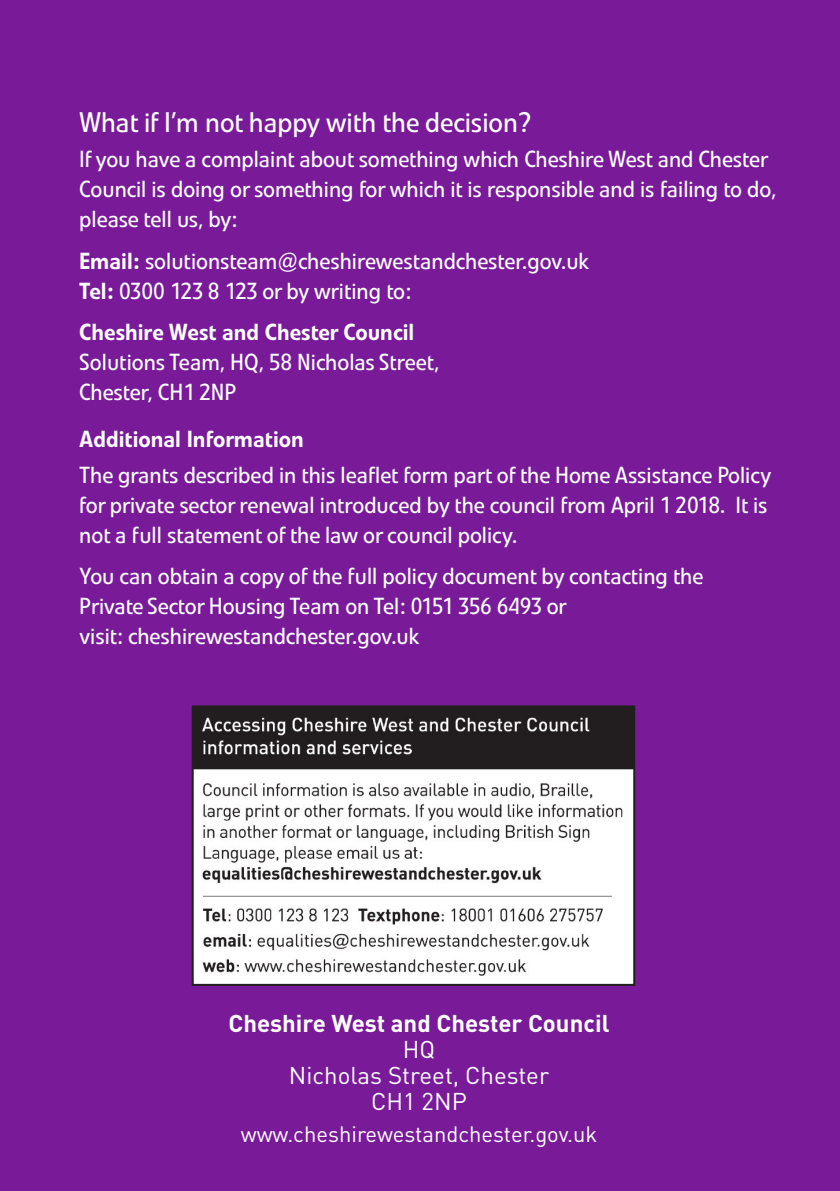
<style>
.page{position:relative;width:840px;height:1191px;background:#fff}
.page>*{position:absolute;margin:0;border:0;box-sizing:border-box;transform-origin:0 0}
.t1{font:28px "Evo BQ";color:#fff}
.t2{font:24px/26px "DIN";color:#fff;text-align:center}
.t3{font:700 24px "DIN";color:#fff}
.t4{font:23px/30px "Evo BQ";color:#fff}
.t5{font:500 23px "Evo BQ";color:#fff}
.t6{font:22px "DIN";color:#fff}
.s1{font-weight:500}
</style>
<div class="page">
<div style="left:0;top:0;width:839px;height:1191px;background:#791b99"></div>
<img style="left:194px;top:708px;width:438px;height:275px">
<div style="left:191px;top:705px;width:444px;height:281px;border:2px solid #231f20"></div>
<p class="t1" style="left:79px;top:112px;width:453px">What if I’m not happy with the decision?</p>
<p class="t4" style="left:79px;top:146px;width:698px">If you have a complaint about something which Cheshire West and Chester<br>Council is doing or something for which it is responsible and is failing to do, please tell us, by:</p>
<p class="t4" style="left:79px;top:248px;width:511px"><span class="s1">Email:</span> solutionsteam@cheshirewestandchester.gov.uk<br><span class="s1">Tel:</span> 0300 123 8 123 or by writing to:</p>
<p class="t5" style="left:79px;top:324px;width:336px">Cheshire West and Chester Council</p>
<p class="t4" style="left:79px;top:349px;width:361px">Solutions Team, HQ, 58 Nicholas Street,<br>Chester, CH1 2NP</p>
<p class="t5" style="left:79px;top:431px;width:226px">Additional Information</p>
<p class="t4" style="left:79px;top:462px;width:693px">The grants described in this leaflet form part of the Home Assistance Policy for private sector renewal introduced by the council from April 1 2018. It is not a full statement of the law or council policy.</p>
<p class="t4" style="left:79px;top:563px;width:625px">You can obtain a copy of the full policy document by contacting the<br>Private Sector Housing Team on Tel: 0151 356 6493 or<br>visit: cheshirewestandchester.gov.uk</p>
<p class="t3" style="left:228px;top:1009px;width:382px">Cheshire West and Chester Council</p>
<p class="t2" style="left:288px;top:1036px;width:262px">HQ<br>Nicholas Street, Chester<br>CH1 2NP</p>
<p class="t6" style="left:240px;top:1121px;width:358px">www.cheshirewestandchester.gov.uk</p>
</div>
